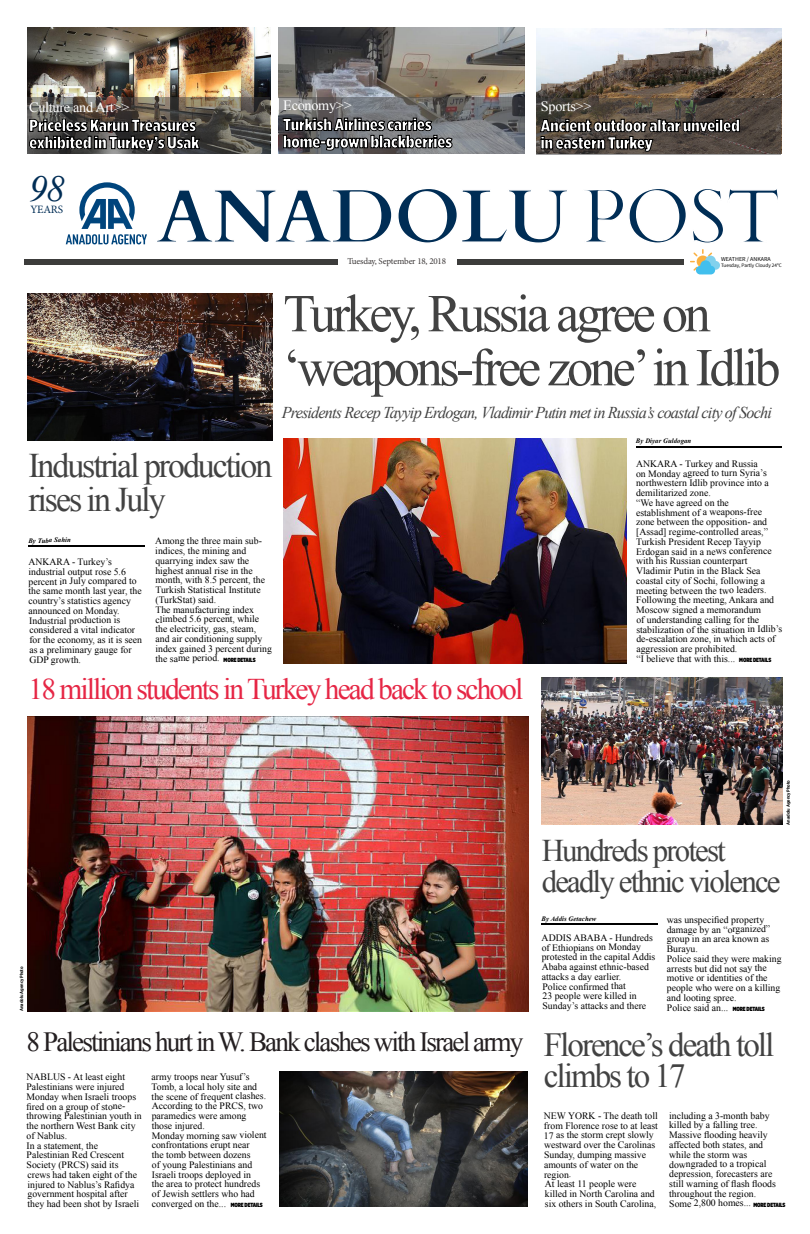
<style>
.page{position:relative;width:810px;height:1234px;background:#fff}
.page>*{position:absolute;margin:0;border:0;box-sizing:border-box;transform-origin:0 0}
.t1{font:53.25px/54px "Times New Roman";letter-spacing:-.065em;color:#424242}
.t2{font:italic 36.75px "Times New Roman";color:#002d55}
.t3{font:34.5px/34.5px "Times New Roman";letter-spacing:-.06em;color:#424242}
.t4{font:33.75px/31.5px "Times New Roman";letter-spacing:-.06em;color:#424242}
.t5{font:31.5px/31.5px "Times New Roman";letter-spacing:-.06em;color:#424242}
.t6{font:30px "Times New Roman";letter-spacing:-.065em;color:#e62645}
.t7{font:27.75px "Times New Roman";letter-spacing:-.07em;color:#241f21}
.t8{font:900 17.25px/17.2px "Gotham X Narrow";letter-spacing:-.01em;color:#fff}
.t9{font:italic 16.5px "Times New Roman";letter-spacing:-.05em;color:#424242}
.t10{font:14.25px "Times New Roman";letter-spacing:-.02em;color:#fff}
.t11{font:11.25px "Minion Pro";letter-spacing:-.02em;color:#002d55}
.t12{font:9.75px/9.8px "Times New Roman";color:#000}
.t13{font:9px "Minion Pro";letter-spacing:-.02em;color:#3d3939}
.t14{font:italic 700 6.75px "Times New Roman";letter-spacing:.01em;color:#000}
.t15{font:900 6px "Gotham X Narrow";letter-spacing:-.02em;color:#000}
.t16{font:6px "Source Sans Pro";color:#000}
.t17{font:5.25px "Source Sans Pro";color:#000}
.t18{font:700 4.5px "Gotham Narrow";letter-spacing:-.01em;color:#000}
</style>
<div class="page">
<img style="left:27px;top:28px;width:243px;height:70px">
<img style="left:279px;top:27px;width:246px;height:70px">
<img style="left:536px;top:28px;width:245px;height:70px">
<div style="left:24px;top:259px;width:314px;height:5px;background:#3c3c3b"></div>
<div style="left:458px;top:259px;width:226px;height:5px;background:#3c3c3b"></div>
<svg style="left:157px;top:189px;width:621px;height:73px"></svg>
<svg style="left:66px;top:182px;width:81px;height:62px"></svg>
<svg style="left:690px;top:249px;width:30px;height:25px"></svg>
<hr style="left:636px;top:446px;width:145px;height:2px;background:#000">
<hr style="left:29px;top:545px;width:116px;height:2px;background:#000">
<hr style="left:541px;top:922px;width:117px;height:2px;background:#000">
<img style="left:27px;top:293px;width:246px;height:147px">
<img style="left:283px;top:438px;width:343px;height:225px">
<img style="left:27px;top:716px;width:501px;height:294px">
<img style="left:542px;top:677px;width:241px;height:147px">
<img style="left:279px;top:1071px;width:249px;height:135px">
<svg style="left:27px;top:98px;width:243px;height:56px;background:#5a544c"></svg>
<svg style="left:536px;top:98px;width:245px;height:56px;background:#51483e"></svg>
<svg style="left:279px;top:97px;width:246px;height:56px;background:#6f7073"></svg>
<svg style="left:29px;top:118px;width:171px;height:33px;background:#32302e"></svg>
<svg style="left:540px;top:119px;width:200px;height:33px;background:#403832"></svg>
<svg style="left:283px;top:118px;width:169px;height:33px;background:#4a4b4d"></svg>
<h3 class="t10" style="left:29px;top:98px;width:102px">Culture and Art&gt;&gt;</h3>
<h3 class="t10" style="left:283px;top:96px;width:70px">Economy&gt;&gt;</h3>
<h3 class="t10" style="left:541px;top:97px;width:52px">Sports&gt;&gt;</h3>
<h3 class="t8" style="left:283px;top:115px;width:171px">Turkish Airlines carries home-grown blackberries</h3>
<h3 class="t8" style="left:29px;top:116px;width:172px">Priceless Karun Treasures exhibited in Turkey’s Usak</h3>
<h3 class="t8" style="left:541px;top:117px;width:201px">Ancient outdoor altar unveiled in eastern Turkey</h3>
<h2 class="t2" style="left:29px;top:163px;width:38px">98</h2>
<p class="t11" style="left:30px;top:201px;width:34px">YEARS</p>
<p class="t13" style="left:347px;top:255px;width:100px">Tuesday, September 18, 2018</p>
<p class="t16" style="left:721px;top:255px;width:51px">WEATHER / ANKARA</p>
<p class="t17" style="left:721px;top:262px;width:62px">Tuesday, Partly Cloudy 24°C</p>
<h1 class="t1" style="left:283px;top:285px;width:499px">Turkey, Russia agree on ‘weapons-free zone’in Idlib</h1>
<h3 class="t9" style="left:282px;top:400px;width:492px">Presidents Recep Tayyip Erdogan, Vladimir Putin met in Russia’s coastal city of Sochi</h3>
<p class="t14" style="left:636px;top:435px;width:57px">By Diyar Guldogan</p>
<p class="t12" style="left:636px;top:458px;width:148px">ANKARA - Turkey and Russia<br>on Monday agreed to turn Syria’s northwestern Idlib province into a demilitarized zone.<br>“We have agreed on the establishment of a weapons-free zone between the opposition- and [Assad] regime-controlled areas,”<br>Turkish President Recep Tayyip<br>Erdogan said in a news conference with his Russian counterpart<br>Vladimir Putin in the Black Sea coastal city of Sochi, following a meeting between the two leaders.<br>Following the meeting, Ankara and<br>Moscow signed a memorandum<br>of understanding calling for the stabilization of the situation in Idlib’s de-escalation zone, in which acts of aggression are prohibited.</p>
<h3 class="t3" style="left:28px;top:447px;width:245px">Industrial production rises in July</h3>
<p class="t14" style="left:28px;top:535px;width:44px">By Tuba Sahin</p>
<p class="t12" style="left:28px;top:556px;width:115px">ANKARA - Turkey’s industrial output rose 5.6 percent in July compared to the same month last year, the country’s statistics agency announced on Monday.<br>Industrial production is considered a vital indicator for the economy, as it is seen as a preliminary gauge for<br>GDP growth.</p>
<p class="t12" style="left:155px;top:536px;width:118px">Among the three main sub&shy;indices, the mining and quarrying index saw the highest annual rise in the month, with 8.5 percent, the<br>Turkish Statistical Institute (TurkStat) said.<br>The manufacturing index climbed 5.6 percent, while the electricity, gas, steam, and air conditioning supply index gained 3 percent during the same period.</p>
<p class="t15" style="left:224px;top:655px;width:33px">MORE DETAILS</p>
<p class="t12" style="left:636px;top:653px;width:100px">“I believe that with this...</p>
<p class="t15" style="left:739px;top:655px;width:33px">MORE DETAILS</p>
<h3 class="t6" style="left:29px;top:668px;width:496px">18 million students in Turkey head back to school</h3>
<p class="t18" style="left:19px;top:1010px;width:46px;rotate:-90deg">Anadolu Agency Photo</p>
<p class="t18" style="left:785px;top:824px;width:46px;rotate:-90deg">Anadolu Agency Photo</p>
<h3 class="t5" style="left:542px;top:834px;width:240px">Hundreds protest deadly ethnic violence</h3>
<p class="t14" style="left:542px;top:913px;width:56px">By Addis Getachew</p>
<p class="t12" style="left:542px;top:932px;width:115px">ADDIS ABABA - Hundreds of Ethiopians on Monday protested in the capital Addis<br>Ababa against ethnic-based attacks a day earlier.<br>Police confirmed that<br>23 people were killed in<br>Sunday’s attacks and there</p>
<p class="t12" style="left:667px;top:914px;width:116px">was unspecified property damage by an “organized” group in an area known as<br>Burayu.<br>Police said they were making arrests but did not say the motive or identities of the people who were on a killing and looting spree.<br>Police said an...</p>
<p class="t15" style="left:733px;top:1004px;width:33px">MORE DETAILS</p>
<h3 class="t4" style="left:544px;top:1027px;width:232px">Florence’s death toll climbs to 17</h3>
<h3 class="t7" style="left:27px;top:1023px;width:498px">8 Palestinians hurt in W. Bank clashes with Israel army</h3>
<p class="t12" style="left:26px;top:1071px;width:117px">NABLUS - At least eight<br>Palestinians were injured<br>Monday when Israeli troops fired on a group of stone&shy;throwing Palestinian youth in the northern West Bank city of Nablus.<br>In a statement, the<br>Palestinian Red Crescent<br>Society (PRCS) said its crews had taken eight of the injured to Nablus’s Rafidya government hospital after they had been shot by Israeli</p>
<p class="t12" style="left:152px;top:1071px;width:116px">army troops near Yusuf’s<br>Tomb, a local holy site and the scene of frequent clashes.<br>According to the PRCS, two paramedics were among those injured.<br>Monday morning saw violent confrontations erupt near<br>the tomb between dozens<br>of young Palestinians and<br>Israeli troops deployed in<br>the area to protect hundreds of Jewish settlers who had converged on the...</p>
<p class="t12" style="left:544px;top:1110px;width:116px">NEW YORK - The death toll from Florence rose to at least<br>17 as the storm crept slowly westward over the Carolinas<br>Sunday, dumping massive amounts of water on the region.<br>At least 11 people were killed in North Carolina and six others in South Carolina,</p>
<p class="t12" style="left:669px;top:1110px;width:108px">including a 3-month baby killed by a falling tree.<br>Massive flooding heavily affected both states, and while the storm was downgraded to a tropical depression, forecasters are still warning of flash floods throughout the region.<br>Some 2,800 homes...</p>
<p class="t15" style="left:231px;top:1200px;width:33px">MORE DETAILS</p>
<p class="t15" style="left:753px;top:1200px;width:33px">MORE DETAILS</p>
</div>
